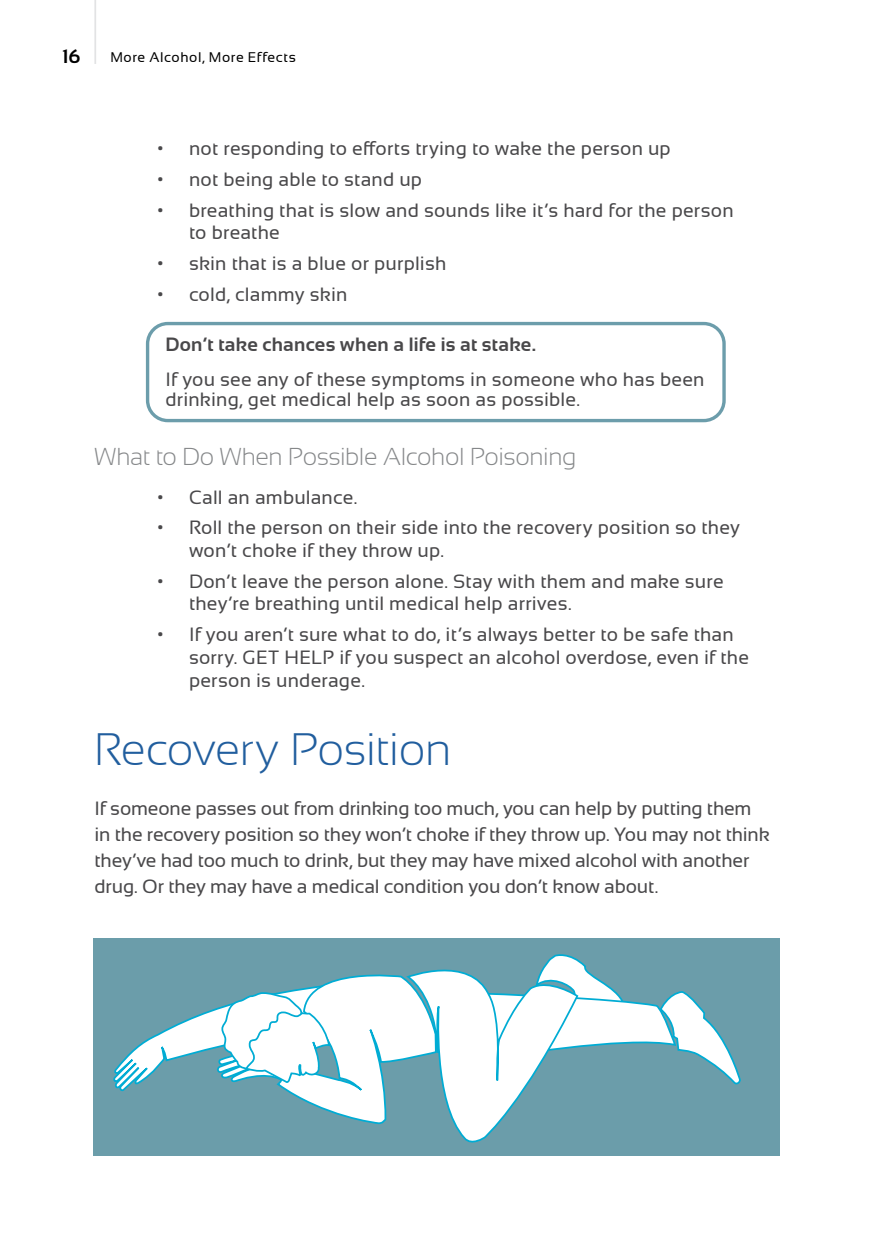
<style>
.page{position:relative;width:882px;height:1260px;background:#fff}
.page>*{position:absolute;margin:0;border:0;box-sizing:border-box;transform-origin:0 0}
.t1{font:300 45.5px "Sansation";letter-spacing:-.015em;color:#215e9e}
.t2{font:300 24.5px "Sansation";letter-spacing:-.015em;color:#86888a}
.body_text{font:19.25px/22.8px "Sansation";letter-spacing:.005em;color:#49484a}
.Bullets{font:19.25px/19.2px "Sansation";letter-spacing:.01em;color:#49484a}
.Bullets-2{font:700 19.25px "Sansation";letter-spacing:.01em;color:#49484a}
.t3{font:700 19.25px "Sansation";color:#000}
.t4{font:14px "Sansation";letter-spacing:.04em;color:#000}
</style>
<div class="page">
<hr style="left:94px;top:0;width:2px;height:64px;background:#e2e3e4">
<div style="left:93px;top:939px;width:687px;height:217px;background:#6b9daa"></div>
<svg style="left:113px;top:954px;width:628px;height:189px"></svg>
<div style="left:146px;top:322px;width:580px;height:100px;border:3px solid #6c9dab;border-radius:20px"></div>
<p class="t3" style="left:62px;top:46px;width:20px">16</p>
<p class="t4" style="left:110px;top:49px;width:187px">More Alcohol, More Effects</p>
<p class="body_text" style="left:158px;top:137px;width:515px">• not responding to efforts trying to wake the person up</p>
<p class="body_text" style="left:158px;top:168px;width:266px">• not being able to stand up</p>
<p class="body_text" style="left:189px;top:199px;width:546px;text-indent:-32px">• breathing that is slow and sounds like it’s hard for the person to breathe</p>
<p class="body_text" style="left:158px;top:252px;width:290px">• skin that is a blue or purplish</p>
<p class="body_text" style="left:158px;top:283px;width:191px">• cold, clammy skin</p>
<p class="Bullets-2" style="left:165px;top:334px;width:372px">Don’t take chances when a life is at stake.</p>
<p class="Bullets" style="left:165px;top:370px;width:541px">If you see any of these symptoms in someone who has been drinking, get medical help as soon as possible.</p>
<h2 class="t2" style="left:94px;top:443px;width:483px">What to Do When Possible Alcohol Poisoning</h2>
<p class="body_text" style="left:158px;top:486px;width:200px">• Call an ambulance.</p>
<p class="body_text" style="left:189px;top:516px;width:553px;text-indent:-32px">• Roll the person on their side into the recovery position so they won’t choke if they throw up.</p>
<p class="body_text" style="left:189px;top:570px;width:536px;text-indent:-32px">• Don’t leave the person alone. Stay with them and make sure they’re breathing until medical help arrives.</p>
<p class="body_text" style="left:189px;top:623px;width:562px;text-indent:-32px">• If you aren’t sure what to do, it’s always better to be safe than sorry. GET HELP if you suspect an alcohol overdose, even if the person is underage.</p>
<h1 class="t1" style="left:94px;top:724px;width:358px">Recovery Position</h1>
<p class="body_text" style="left:94px;top:795px;width:677px;line-height:26.2px">If someone passes out from drinking too much, you can help by putting them in the recovery position so they won’t choke if they throw up. You may not think they’ve had too much to drink, but they may have mixed alcohol with another drug. Or they may have a medical condition you don’t know about.</p>
</div>
